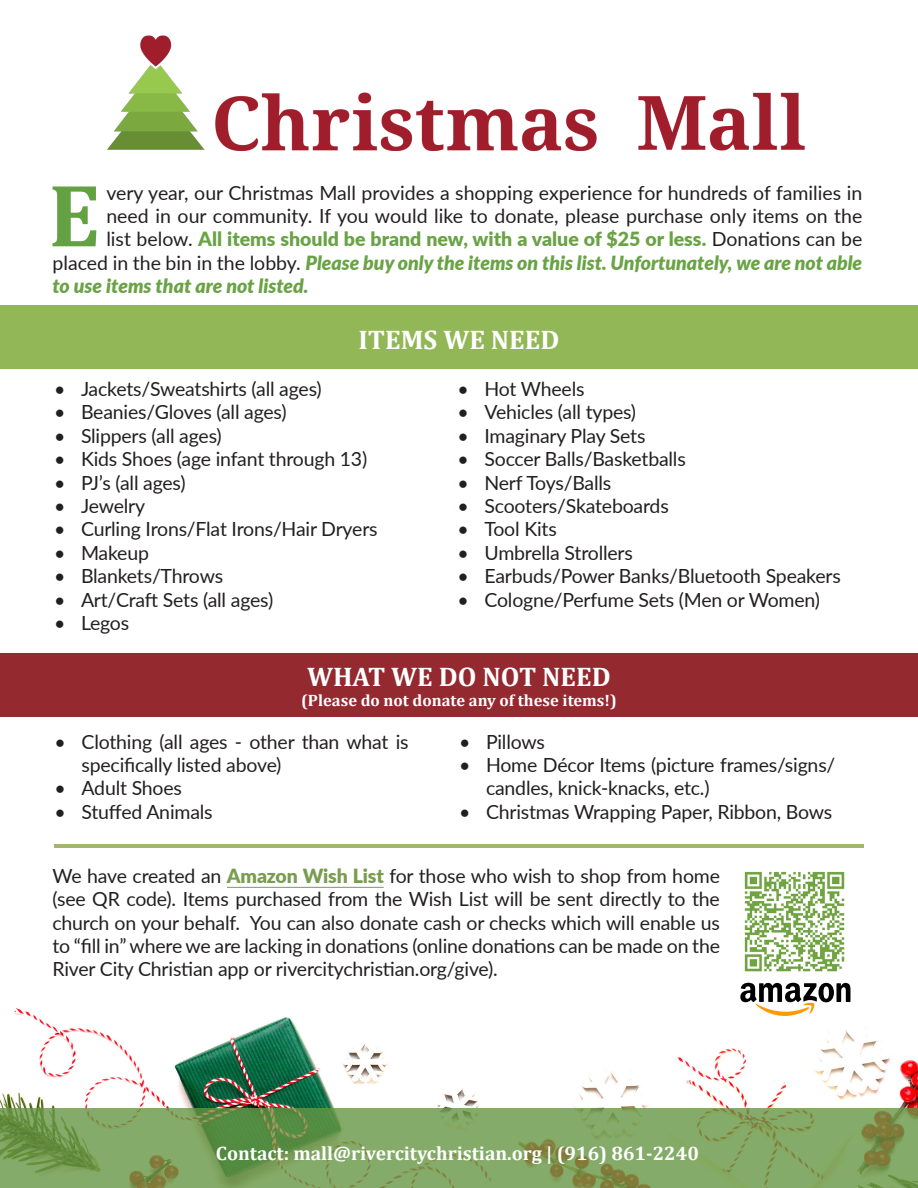
<style>
.page{position:relative;width:918px;height:1188px;background:#fff}
.page>*{position:absolute;margin:0;border:0;box-sizing:border-box;transform-origin:0 0}
.t1{font:700 89.7px "Cambria";color:#64a142}
.t2{font:700 27px "Cambria";color:#fff}
.t3{font:19.5px/23.4px "Lato";letter-spacing:-.01em;color:#231f20}
.t4{font:italic 900 19.5px "Lato";color:#6aa346}
.t5{font:900 19.5px "Lato";color:#6aa346}
.t6{font:700 19.5px "Cambria";color:#fff}
.t7{font:700 16.5px "Cambria";color:#fff}
.s1{font-weight:400;color:#231f20}
.s2{font-weight:400;font-style:normal;color:#231f20}
.s3{font-weight:900;color:#789d4f}
</style>
<div class="page">
<img style="left:0;top:982px;width:918px;height:126px">
<div style="left:0;top:305px;width:918px;height:64px;background:#92b756"></div>
<svg style="left:0;top:1108px;width:918px;height:80px;background:#7da25e"></svg>
<hr style="left:227px;top:887px;width:157px;height:1px;background:#789d4f">
<img style="left:744px;top:871px;width:101px;height:101px">
<svg style="left:740px;top:983px;width:110px;height:33px"></svg>
<img style="left:107px;top:35px;width:698px;height:116px">
<div style="left:0;top:653px;width:918px;height:64px;background:#942930"></div>
<hr style="left:55px;top:844px;width:809px;height:4px;background:#a3b56e">
<p class="t1" style="left:48px;top:152px;width:53px">E</p>
<p class="t3" style="left:106px;top:180px;width:758px">very year, our Christmas Mall provides a shopping experience for hundreds of families in</p>
<p class="t3" style="left:106px;top:203px;width:758px">need in our community. If you would like to donate, please purchase only items on the</p>
<p class="t5" style="left:106px;top:225px;width:758px"><span class="s1">list below.</span> All items should be brand new, with a value of $25 or less. <span class="s1">Donations can be</span></p>
<p class="t4" style="left:52px;top:248px;width:811px"><span class="s2">placed in the bin in the lobby.</span> Please buy only the items on this list. Unfortunately, we are not able</p>
<p class="t4" style="left:52px;top:271px;width:258px">to use items that are not listed.</p>
<p class="t2" style="left:359px;top:321px;width:203px">ITEMS WE NEED</p>
<p class="t3" style="left:54px;top:376px;width:269px">• Jackets/Sweatshirts (all ages)</p>
<p class="t3" style="left:54px;top:400px;width:234px">• Beanies/Gloves (all ages)</p>
<p class="t3" style="left:54px;top:423px;width:169px">• Slippers (all ages)</p>
<p class="t3" style="left:54px;top:447px;width:315px">• Kids Shoes (age infant through 13)</p>
<p class="t3" style="left:54px;top:470px;width:133px">• PJ’s (all ages)</p>
<p class="t3" style="left:54px;top:493px;width:93px">• Jewelry</p>
<p class="t3" style="left:54px;top:517px;width:325px">• Curling Irons/Flat Irons/Hair Dryers</p>
<p class="t3" style="left:54px;top:540px;width:96px">• Makeup</p>
<p class="t3" style="left:54px;top:564px;width:171px">• Blankets/Throws</p>
<p class="t3" style="left:54px;top:587px;width:221px">• Art/Craft Sets (all ages)</p>
<p class="t3" style="left:54px;top:610px;width:77px">• Legos</p>
<p class="t3" style="left:457px;top:376px;width:129px">• Hot Wheels</p>
<p class="t3" style="left:457px;top:400px;width:180px">• Vehicles (all types)</p>
<p class="t3" style="left:457px;top:423px;width:190px">• Imaginary Play Sets</p>
<p class="t3" style="left:457px;top:447px;width:230px">• Soccer Balls/Basketballs</p>
<p class="t3" style="left:457px;top:470px;width:155px">• Nerf Toys/Balls</p>
<p class="t3" style="left:457px;top:493px;width:213px">• Scooters/Skateboards</p>
<p class="t3" style="left:457px;top:517px;width:101px">• Tool Kits</p>
<p class="t3" style="left:457px;top:540px;width:177px">• Umbrella Strollers</p>
<p class="t3" style="left:457px;top:564px;width:385px">• Earbuds/Power Banks/Bluetooth Speakers</p>
<p class="t3" style="left:457px;top:587px;width:364px">• Cologne/Perfume Sets (Men or Women)</p>
<p class="t2" style="left:307px;top:658px;width:305px">WHAT WE DO NOT NEED</p>
<p class="t7" style="left:301px;top:689px;width:317px">(Please do not donate any of these items!)</p>
<p class="t3" style="left:82px;top:729px;width:329px;text-indent:-27px">• Clothing (all ages - other than what is specifically listed above)</p>
<p class="t3" style="left:55px;top:776px;width:129px">• Adult Shoes</p>
<p class="t3" style="left:55px;top:799px;width:160px">• Stuffed Animals</p>
<p class="t3" style="left:459px;top:729px;width:87px">• Pillows</p>
<p class="t3" style="left:486px;top:752px;width:351px;text-indent:-27px">• Home Décor Items (picture frames/signs/ candles, knick-knacks, etc.)</p>
<p class="t3" style="left:459px;top:799px;width:375px">• Christmas Wrapping Paper, Ribbon, Bows</p>
<p class="t3" style="left:52px;top:863px;width:669px;text-align:justify">We have created an <span class="s3">Amazon Wish List</span> for those who wish to shop from home (see QR code). Items purchased from the Wish List will be sent directly to the church on your behalf. You can also donate cash or checks which will enable us to “fill in” where we are lacking in donations (online donations can be made on the River City Christian app or rivercitychristian.org/give).</p>
<p class="t6" style="left:216px;top:1140px;width:484px">Contact: mall@rivercitychristian.org | (916) 861-2240</p>
</div>
